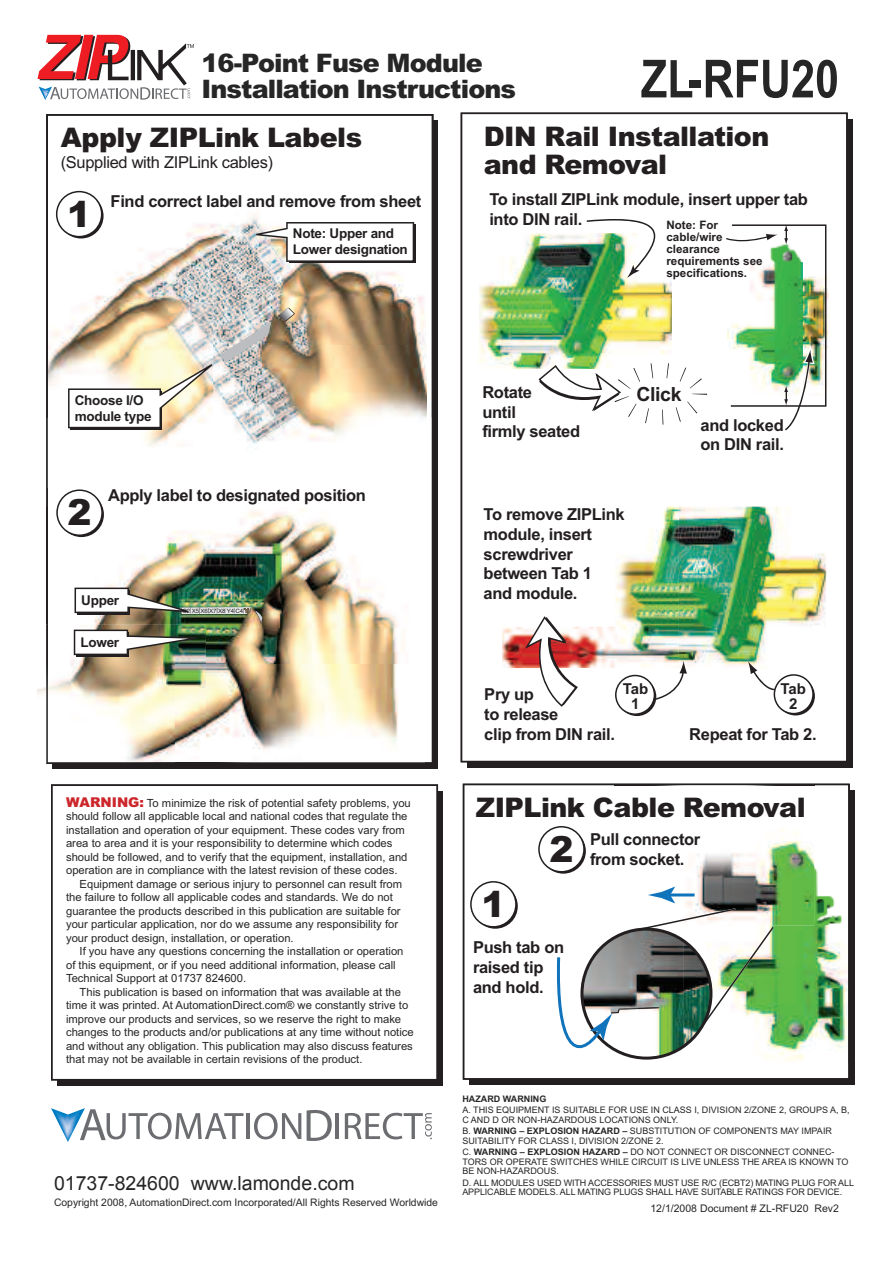
<style>
.page{position:relative;width:893px;height:1263px;background:#fff}
.page>*{position:absolute;margin:0;border:0;box-sizing:border-box;transform-origin:0 0}
.t1{font:700 52.5px "Arial Narrow";color:#272627}
.t2{font:900 36px "Arial";color:#231f20}
.t3{font:900 27px/28.5px "Arial";letter-spacing:-.02em;color:#231f20}
.t4{font:900 25.5px/25.5px "Arial";letter-spacing:-.035em;color:#272627}
.t5{font:19.5px "Arial";color:#272627}
.t6{font:700 19.5px "Arial";letter-spacing:-.02em;color:#231f20}
.t7{font:700 16.5px/19.8px "Arial";letter-spacing:-.02em;color:#231f20}
.t8{font:16.5px "Arial";letter-spacing:-.02em;color:#231f20}
.t9{font:700 15px/15px "Arial";letter-spacing:-.035em;color:#231f20;text-align:center}
.t10{font:700 13.5px/16.2px "Arial";letter-spacing:-.02em;color:#231f20}
.t11{font:700 11.7px/12px "Arial";color:#231f20}
.t12{font:11.25px/13.5px "Arial";color:#272627}
.t13{font:10.5px "Arial";color:#272627}
.t14{font:10.35px "Arial";color:#272627}
.t15{font:9px/9.8px "Arial";color:#272627}
.t16{font:700 9px "Arial";color:#272627}
.t17{font:5.85px "Arial Narrow";letter-spacing:-.02em;color:#231f20;scale:1.29 1}
.s1{font-weight:900;font-size:13.5px;color:#cc262b}
.s2{font-style:inherit}
.s3{font-weight:700}
</style>
<div class="page">
<div style="left:53px;top:120px;width:385px;height:649px;background:#231f20"></div>
<img style="left:46px;top:114px;width:387px;height:650px">
<div style="left:467px;top:119px;width:386px;height:648px;background:#231f20"></div>
<img style="left:461px;top:113px;width:387px;height:649px">
<img style="left:587px;top:219px;width:68px;height:59px">
<svg style="left:776px;top:677px;width:39px;height:38px"></svg>
<svg style="left:615px;top:661px;width:72px;height:54px;background:#ebebea"></svg>
<svg style="left:748px;top:661px;width:66px;height:53px;background:#ebebea"></svg>
<img style="left:727px;top:216px;width:115px;height:180px">
<svg style="left:525px;top:616px;width:53px;height:91px;background:#ddbbba"></svg>
<svg style="left:539px;top:363px;width:168px;height:62px;background:#eff0ee"></svg>
<img style="left:726px;top:224px;width:100px;height:207px">
<div style="left:57px;top:791px;width:386px;height:294px;background:#231f20"></div>
<div style="left:52px;top:785px;width:385px;height:295px;background:#fff"></div>
<div style="left:51px;top:784px;width:387px;height:296px;border:2px solid #231f20"></div>
<div style="left:469px;top:790px;width:386px;height:294px;background:#231f20"></div>
<div style="left:469px;top:790px;width:378px;height:287px;background:#fff"></div>
<img style="left:774px;top:925px;width:40px;height:138px">
<img style="left:615px;top:790px;width:199px;height:135px">
<img style="left:814px;top:790px;width:33px;height:273px">
<div style="left:463px;top:784px;width:387px;height:296px;border:2px solid #231f20"></div>
<svg style="left:541px;top:829px;width:45px;height:45px"></svg>
<div style="left:539px;top:827px;width:45px;height:45px;background:#fff;border-radius:50%"></div>
<div style="left:538px;top:826px;width:47px;height:46px;border:2px solid #231f20;border-radius:50%"></div>
<svg style="left:473px;top:884px;width:45px;height:45px"></svg>
<div style="left:471px;top:882px;width:45px;height:45px;background:#fff;border-radius:50%"></div>
<div style="left:470px;top:881px;width:47px;height:46px;border:2px solid #231f20;border-radius:50%"></div>
<img style="left:556px;top:887px;width:218px;height:179px">
<svg style="left:307px;top:1110px;width:25px;height:31px"></svg>
<svg style="left:85px;top:1109px;width:158px;height:31px"></svg>
<hr style="left:246px;top:1113px;width:4px;height:26px;background:#6c6d70">
<svg style="left:254px;top:1113px;width:47px;height:26px"></svg>
<hr style="left:336px;top:1113px;width:3px;height:26px;background:#6c6d70">
<svg style="left:345px;top:1113px;width:87px;height:26px"></svg>
<img style="left:51px;top:1108px;width:34px;height:34px">
<svg style="left:38px;top:35px;width:156px;height:65px"></svg>
<h3 class="t4" style="left:201px;top:51px;width:316px">16-Point Fuse Module<br>Installation Instructions</h3>
<h1 class="t1" style="left:641px;top:49px;width:200px">ZL-RFU20</h1>
<h3 class="t3" style="left:61px;top:123px;width:303px">Apply ZIPLink Labels</h3>
<h3 class="t8" style="left:61px;top:152px;width:214px">(Supplied with ZIPLink cables)</h3>
<h2 class="t2" style="left:67px;top:187px;width:26px">1</h2>
<h3 class="t7" style="left:111px;top:192px;width:312px">Find correct label and remove from sheet</h3>
<p class="t10" style="left:293px;top:226px;width:116px">Note: Upper and<br>Lower designation</p>
<h3 class="t3" style="left:484px;top:121px;width:287px">DIN Rail Installation and Removal</h3>
<h3 class="t7" style="left:489px;top:190px;width:320px">To install ZIPLink module, insert upper tab into DIN rail.</h3>
<p class="t11" style="left:666px;top:220px;width:98px">Note: For cable/wire clearance requirements see specifications.</p>
<p class="t10" style="left:75px;top:392px;width:78px">Choose I/O module type</p>
<h2 class="t2" style="left:68px;top:486px;width:26px">2</h2>
<h3 class="t7" style="left:108px;top:486px;width:259px">Apply label to designated position</h3>
<p class="t10" style="left:81px;top:592px;width:39px">Upper</p>
<p class="t10" style="left:81px;top:634px;width:40px">Lower</p>
<p class="t17" style="left:181px;top:607px;width:54px">|C2|X5|X6|X7|X8|Y4|C4|Y</p>
<p class="t12" style="left:66px;top:796px;width:346px"><span class="s1">WARNING:</span> To minimize the risk of potential safety problems, you should follow all applicable local and national codes that regulate the installation and operation of your equipment. These codes vary from area to area and it is your responsibility to determine which codes should be followed, and to verify that the equipment, installation, and operation are in compliance with the latest revision of these codes.</p>
<p class="t12" style="left:66px;top:877px;width:338px;text-indent:14px">Equipment damage or serious injury to personnel can result from the failure to follow all applicable codes and standards. We do not guarantee the products described in this publication are suitable for your particular application, nor do we assume any responsibility for your product design, installation, or operation.</p>
<p class="t12" style="left:66px;top:944px;width:339px;text-indent:14px">If you have any questions concerning the installation or operation of this equipment, or if you need additional information, please call<br>Technical Support at <span class="s2">01737 824600</span>.</p>
<p class="t12" style="left:66px;top:985px;width:349px;text-indent:14px">This publication is based on information that was available at the time it was printed. At AutomationDirect.com® we constantly strive to improve our products and services, so we reserve the right to make changes to the products and/or publications at any time without notice and without any obligation. This publication may also discuss features that may not be available in certain revisions of the product.</p>
<h3 class="t5" style="left:54px;top:1170px;width:302px">01737<span class="s2">-</span>824600 <span class="s2">www.</span>lamonde<span class="s2">.com</span></h3>
<p class="t14" style="left:54px;top:1196px;width:386px">Copyright 2008, AutomationDirect.com Incorporated/All Rights Reserved Worldwide</p>
<h3 class="t7" style="left:482px;top:383px;width:99px">Rotate<br>until<br>firmly seated</h3>
<h3 class="t6" style="left:637px;top:381px;width:47px">Click</h3>
<h3 class="t7" style="left:700px;top:415px;width:85px">and locked on DIN rail.</h3>
<h3 class="t7" style="left:484px;top:505px;width:143px">To remove ZIPLink module, insert screwdriver between Tab 1 and module.</h3>
<h3 class="t7" style="left:484px;top:685px;width:132px">Pry up<br>to release<br>clip from DIN rail.</h3>
<h3 class="t9" style="left:623px;top:682px;width:27px">Tab<br>1</h3>
<h3 class="t9" style="left:780px;top:682px;width:27px">Tab<br>2</h3>
<h3 class="t7" style="left:689px;top:725px;width:129px">Repeat for Tab 2.</h3>
<h3 class="t3" style="left:476px;top:792px;width:331px">ZIPLink Cable Removal</h3>
<h2 class="t2" style="left:549px;top:823px;width:26px">2</h2>
<h3 class="t7" style="left:590px;top:830px;width:112px">Pull connector from socket.</h3>
<h2 class="t2" style="left:481px;top:878px;width:26px">1</h2>
<h3 class="t7" style="left:473px;top:938px;width:93px">Push tab on raised tip and hold.</h3>
<p class="t16" style="left:462px;top:1093px;width:85px">HAZARD WARNING</p>
<p class="t15" style="left:462px;top:1105px;width:389px">A. THIS EQUIPMENT IS SUITABLE FOR USE IN CLASS I, DIVISION 2/ZONE 2, GROUPS A, B,<br>C AND D OR NON-HAZARDOUS LOCATIONS ONLY.</p>
<p class="t15" style="left:462px;top:1126px;width:371px">B. <span class="s3">WARNING – EXPLOSION HAZARD –</span> SUBSTITUTION OF COMPONENTS MAY IMPAIR<br>SUITABILITY FOR CLASS I, DIVISION 2/ZONE 2.</p>
<p class="t15" style="left:462px;top:1147px;width:388px">C. <span class="s3">WARNING – EXPLOSION HAZARD –</span> DO NOT CONNECT OR DISCONNECT CONNEC-<br>TORS OR OPERATE SWITCHES WHILE CIRCUIT IS LIVE UNLESS THE AREA IS KNOWN TO<br>BE NON-HAZARDOUS.</p>
<p class="t15" style="left:462px;top:1177px;width:393px">D. ALL MODULES USED WITH ACCESSORIES MUST USE R/C (ECBT2) MATING PLUG FOR ALL<br>APPLICABLE MODELS. ALL MATING PLUGS SHALL HAVE SUITABLE RATINGS FOR DEVICE.</p>
<p class="t13" style="left:650px;top:1202px;width:190px">12/1/2008 Document # ZL-RFU20 Rev2</p>
</div>
